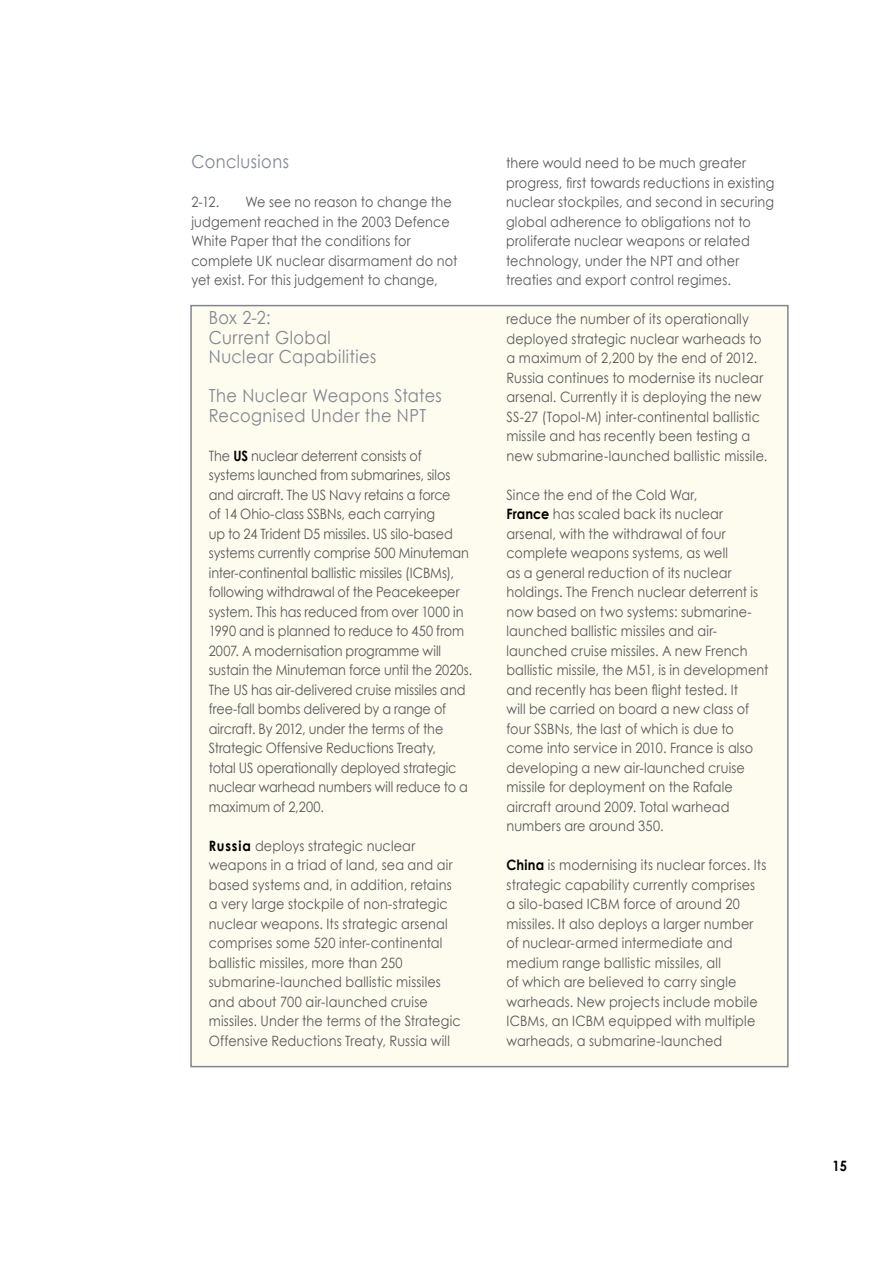
<style>
.page{position:relative;width:893px;height:1263px;background:#fff}
.page>*{position:absolute;margin:0;border:0;box-sizing:border-box;transform-origin:0 0}
.t1{font:18px/19.5px "Century Gothic";letter-spacing:.025em;color:#80858f;scale:.9 1}
.t2{font:14.25px/19.5px "Century Gothic";letter-spacing:.01em;color:#57585a;scale:.9 1}
.t3{font:700 14.25px "Century Gothic";color:#000;scale:.9 1}
.s1{font-weight:700;color:#000}
</style>
<div class="page">
<div style="left:190px;top:304px;width:599px;height:764px;background:#fefcef"></div>
<p class="t1" style="left:191px;top:152px;width:110px">Conclusions</p>
<p class="t2" style="left:191px;top:192px;width:33px">2-12.</p>
<p class="t2" style="left:191px;top:192px;width:297px;text-indent:54px">We see no reason to change the judgement reached in the 2003 Defence White Paper that the conditions for complete UK nuclear disarmament do not yet exist. For this judgement to change,</p>
<p class="t1" style="left:209px;top:308px;width:188px">Box 2-2:<br>Current Global<br>Nuclear Capabilities</p>
<p class="t1" style="left:209px;top:386px;width:260px">The Nuclear Weapons States<br>Recognised Under the NPT</p>
<p class="t2" style="left:209px;top:446px;width:294px">The <span class="s1">US</span> nuclear deterrent consists of<br>systems launched from submarines, silos and aircraft. The US Navy retains a force<br>of 14 Ohio-class SSBNs, each carrying<br>up to 24 Trident D5 missiles. US silo-based systems currently comprise 500 Minuteman inter-continental ballistic missiles (ICBMs), following withdrawal of the Peacekeeper system. This has reduced from over 1000 in 1990 and is planned to reduce to 450 from 2007. A modernisation programme will sustain the Minuteman force until the 2020s.<br>The US has air-delivered cruise missiles and free-fall bombs delivered by a range of aircraft. By 2012, under the terms of the Strategic Offensive Reductions Treaty,<br>total US operationally deployed strategic nuclear warhead numbers will reduce to a maximum of 2,200.</p>
<p class="t2" style="left:209px;top:836px;width:281px"><span class="s1">Russia</span> deploys strategic nuclear weapons in a triad of land, sea and air based systems and, in addition, retains a very large stockpile of non-strategic nuclear weapons. Its strategic arsenal comprises some 520 inter-continental ballistic missiles, more than 250 submarine-launched ballistic missiles and about 700 air-launched cruise missiles. Under the terms of the Strategic Offensive Reductions Treaty, Russia will</p>
<p class="t2" style="left:506px;top:153px;width:300px">there would need to be much greater progress, first towards reductions in existing nuclear stockpiles, and second in securing global adherence to obligations not to proliferate nuclear weapons or related technology, under the NPT and other treaties and export control regimes.</p>
<p class="t2" style="left:506px;top:309px;width:291px">reduce the number of its operationally deployed strategic nuclear warheads to a maximum of 2,200 by the end of 2012.<br>Russia continues to modernise its nuclear arsenal. Currently it is deploying the new SS-27 (Topol-M) inter-continental ballistic missile and has recently been testing a new submarine-launched ballistic missile.</p>
<p class="t2" style="left:506px;top:485px;width:293px">Since the end of the Cold War,<br><span class="s1">France</span> has scaled back its nuclear arsenal, with the withdrawal of four complete weapons systems, as well<br>as a general reduction of its nuclear holdings. The French nuclear deterrent is now based on two systems: submarine&shy;launched ballistic missiles and air&shy;launched cruise missiles. A new French ballistic missile, the M51, is in development and recently has been flight tested. It<br>will be carried on board a new class of four SSBNs, the last of which is due to come into service in 2010. France is also developing a new air-launched cruise missile for deployment on the Rafale aircraft around 2009. Total warhead numbers are around 350.</p>
<p class="t2" style="left:506px;top:855px;width:290px"><span class="s1">China</span> is modernising its nuclear forces. Its strategic capability currently comprises a silo-based ICBM force of around 20 missiles. It also deploys a larger number of nuclear-armed intermediate and medium range ballistic missiles, all<br>of which are believed to carry single warheads. New projects include mobile ICBMs, an ICBM equipped with multiple warheads, a submarine-launched</p>
<p class="t3" style="left:833px;top:1156px;width:18px">15</p>
</div>
